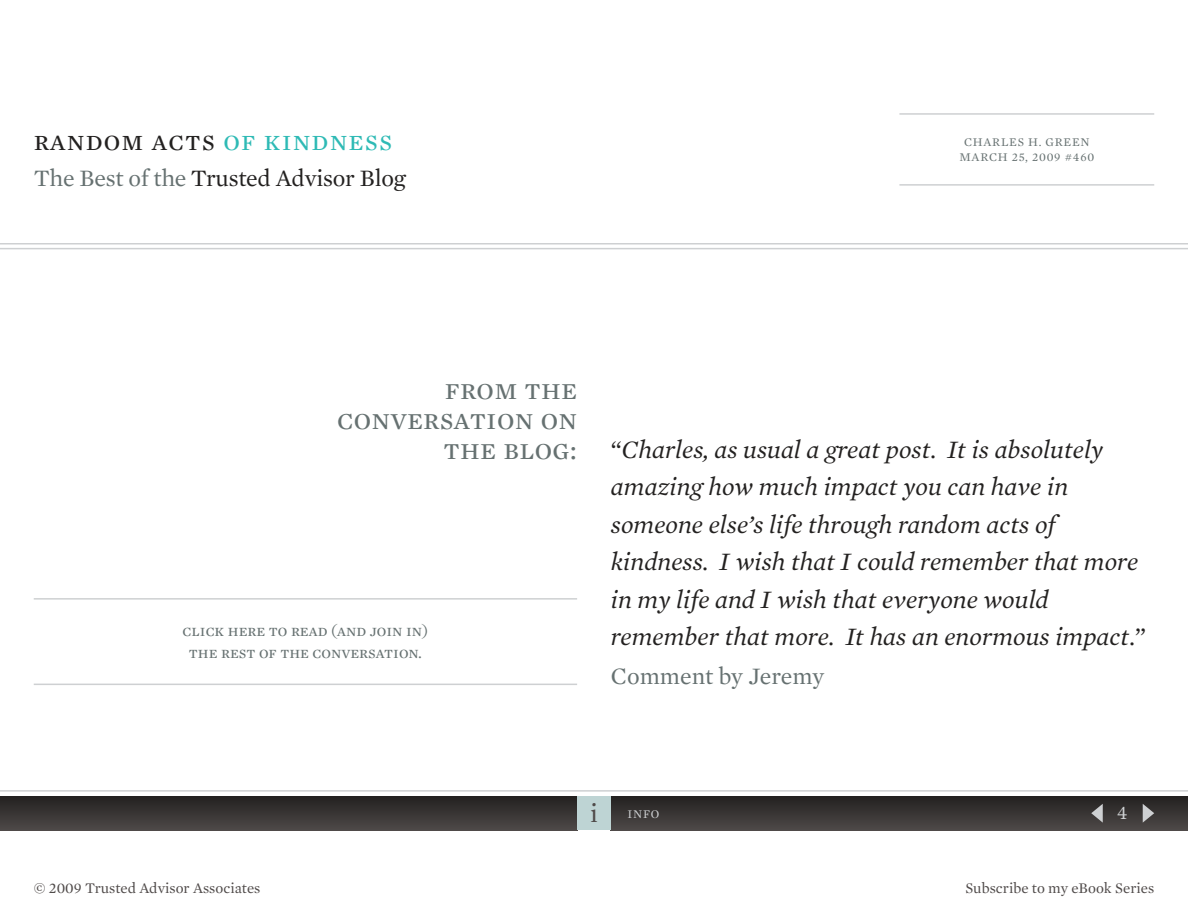
<style>
.page{position:relative;width:1188px;height:918px;background:#fff}
.page>*{position:absolute;margin:0;border:0;box-sizing:border-box;transform-origin:0 0}
.t1{font:30px/30px "Mercury Text G1 Roman SC";letter-spacing:.01em;color:#667171;text-align:right}
.t2{font:28.5px "Mercury Text G1 Roman SC";letter-spacing:.04em;color:#232120}
.t3{font:27px "Mercury Text G1";color:#4f4a49}
.t4{font:italic 25.5px/37.5px "Mercury Text G1";color:#232120}
.t5{font:24px "Mercury Text G1";letter-spacing:-.01em;color:#232120}
.t6{font:24px "Mercury Text G1";color:#667171}
.t7{font:19.5px "Mercury Text G1";color:#ced0d2}
.t8{font:16.5px/21.8px "Mercury Text G1 Roman SC";color:#667171;text-align:center}
.t9{font:15px "Mercury Text G1";color:#4f4a49}
.t10{font:12px/15px "Mercury Text G1";letter-spacing:.06em;color:#667171;text-align:center}
.t11{font:12px "Mercury Text G1";color:#ced0d2}
.s1{color:#2ebab5}
.s2{color:#667171}
.s3{font-style:normal}
</style>
<div class="page">
<div style="left:0;top:796px;width:577px;height:34px;background:linear-gradient(to bottom,#232020,#4c4746)"></div>
<div style="left:611px;top:796px;width:577px;height:34px;background:linear-gradient(to bottom,#232020,#4c4746)"></div>
<hr style="left:0;top:243px;width:1188px;height:1px;background:#ced0d2">
<hr style="left:0;top:248px;width:1188px;height:1px;background:#ced0d2">
<hr style="left:0;top:790px;width:1188px;height:2px;background:#ced0d2">
<div style="left:577px;top:796px;width:34px;height:34px;background:#bed4d4"></div>
<hr style="left:899px;top:113px;width:255px;height:2px;background:#ced0d2">
<hr style="left:899px;top:184px;width:255px;height:2px;background:#ced0d2">
<hr style="left:34px;top:684px;width:543px;height:1px;background:#ced0d2">
<hr style="left:34px;top:598px;width:543px;height:2px;background:#ced0d2">
<svg style="left:1143px;top:804px;width:11px;height:19px"></svg>
<svg style="left:1091px;top:804px;width:12px;height:19px"></svg>
<p class="t2" style="left:34px;top:123px;width:360px">random acts <span class="s1">of kindness</span></p>
<p class="t5" style="left:34px;top:164px;width:373px"><span class="s2">The Best of the</span> Trusted Advisor Blog</p>
<p class="t10" style="left:959px;top:135px;width:136px">Charles H. Green<br>March 25, 2009 #460</p>
<p class="t1" style="left:337px;top:374px;width:242px">from the conversation on the blog:</p>
<p class="t8" style="left:183px;top:620px;width:247px">click here to read (and join in) the rest of the conversation.</p>
<p class="t4" style="left:611px;top:430px;width:537px"><span class="s3">“</span>Charles, as usual a great post. It is absolutely amazing how much impact you can have in someone else’s life through random acts of kindness. I wish that I could remember that more in my life and I wish that everyone would remember that more. It has an enormous impact.<span class="s3">”</span></p>
<p class="t6" style="left:611px;top:662px;width:215px">Comment by Jeremy</p>
<p class="t3" style="left:590px;top:797px;width:9px">i</p>
<p class="t11" style="left:628px;top:807px;width:33px">INFO</p>
<p class="t7" style="left:1117px;top:801px;width:12px">4</p>
<p class="t9" style="left:34px;top:879px;width:228px">© 2009 Trusted Advisor Associates</p>
<p class="t9" style="left:965px;top:879px;width:190px">Subscribe to my eBook Series</p>
</div>
